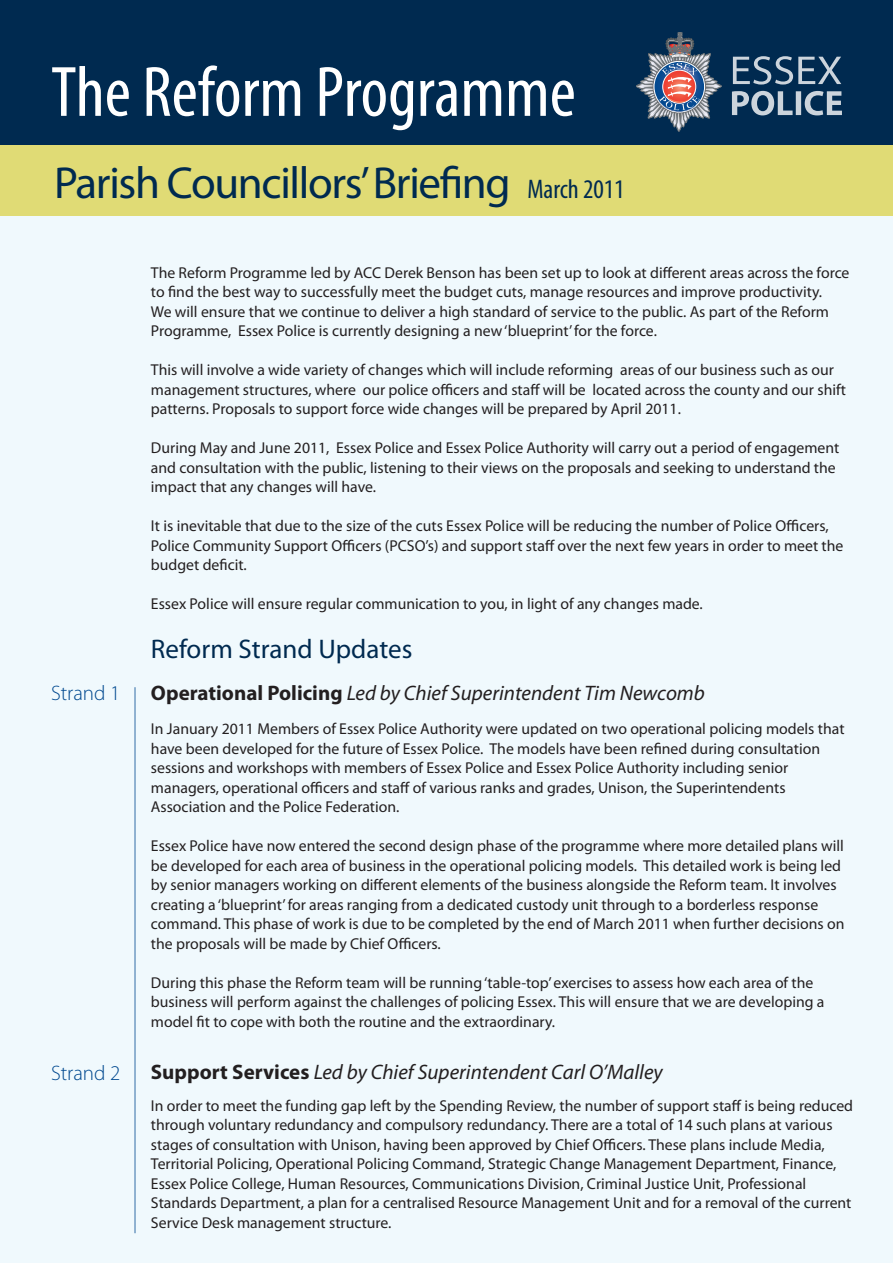
<style>
.page{position:relative;width:893px;height:1263px;background:#fff}
.page>*{position:absolute;margin:0;border:0;box-sizing:border-box;transform-origin:0 0}
.t1{font:condensed 72px "Myriad Pro";color:#fff}
.t2{font:45px "Myriad Pro";letter-spacing:-.03em;color:#002a50}
.t3{font:27px "Myriad Pro";color:#002a50}
.t4{font:italic 21px "Myriad Pro";color:#231f20}
.t5{font:300 21px "Myriad Pro";color:#014990}
.t6{font:15.75px/19.5px "Myriad Pro";color:#231f20}
.s1{font-stretch:condensed;font-size:27px}
.s2{font-weight:700;font-style:normal}
</style>
<div class="page">
<div style="left:0;top:207px;width:893px;height:1056px;background:#f0f9fd"></div>
<div style="left:0;top:0;width:893px;height:146px;background:#002a50"></div>
<div style="left:0;top:146px;width:893px;height:70px;background:#e0db75"></div>
<svg style="left:636px;top:33px;width:85px;height:98px"></svg>
<svg style="left:732px;top:91px;width:110px;height:24px"></svg>
<svg style="left:733px;top:56px;width:108px;height:29px"></svg>
<hr style="left:135px;top:687px;width:1px;height:546px;background:#014990">
<h1 class="t1" style="left:51px;top:49px;width:526px">The Reform Programme</h1>
<h2 class="t2" style="left:54px;top:155px;width:572px">Parish Councillors’ Briefing <span class="s1">March 2011</span></h2>
<h3 class="t5" style="left:51px;top:681px;width:71px">Strand 1</h3>
<h3 class="t5" style="left:51px;top:1061px;width:71px">Strand 2</h3>
<p class="t6" style="left:151px;top:263px;width:700px">The Reform Programme led by ACC Derek Benson has been set up to look at different areas across the force to find the best way to successfully meet the budget cuts, manage resources and improve productivity.<br>We will ensure that we continue to deliver a high standard of service to the public. As part of the Reform Programme, Essex Police is currently designing a new ‘blueprint’ for the force.</p>
<p class="t6" style="left:151px;top:360px;width:697px">This will involve a wide variety of changes which will include reforming areas of our business such as our management structures, where our police officers and staff will be located across the county and our shift patterns. Proposals to support force wide changes will be prepared by April 2011.</p>
<p class="t6" style="left:151px;top:438px;width:690px">During May and June 2011, Essex Police and Essex Police Authority will carry out a period of engagement and consultation with the public, listening to their views on the proposals and seeking to understand the impact that any changes will have.</p>
<p class="t6" style="left:151px;top:516px;width:694px">It is inevitable that due to the size of the cuts Essex Police will be reducing the number of Police Officers,<br>Police Community Support Officers (PCSO’s) and support staff over the next few years in order to meet the budget deficit.</p>
<p class="t6" style="left:151px;top:594px;width:553px">Essex Police will ensure regular communication to you, in light of any changes made.</p>
<h3 class="t3" style="left:151px;top:632px;width:263px">Reform Strand Updates</h3>
<h3 class="t4" style="left:151px;top:679px;width:555px"><span class="s2">Operational Policing</span> Led by Chief Superintendent Tim Newcomb</h3>
<p class="t6" style="left:151px;top:719px;width:695px">In January 2011 Members of Essex Police Authority were updated on two operational policing models that have been developed for the future of Essex Police. The models have been refined during consultation sessions and workshops with members of Essex Police and Essex Police Authority including senior managers, operational officers and staff of various ranks and grades, Unison, the Superintendents Association and the Police Federation.</p>
<p class="t6" style="left:151px;top:836px;width:695px">Essex Police have now entered the second design phase of the programme where more detailed plans will be developed for each area of business in the operational policing models. This detailed work is being led by senior managers working on different elements of the business alongside the Reform team. It involves creating a ‘blueprint’ for areas ranging from a dedicated custody unit through to a borderless response command. This phase of work is due to be completed by the end of March 2011 when further decisions on the proposals will be made by Chief Officers.</p>
<p class="t6" style="left:151px;top:972px;width:675px">During this phase the Reform team will be running ‘table-top’ exercises to assess how each area of the business will perform against the challenges of policing Essex. This will ensure that we are developing a model fit to cope with both the routine and the extraordinary.</p>
<h3 class="t4" style="left:151px;top:1059px;width:513px"><span class="s2">Support Services</span> Led by Chief Superintendent Carl O’Malley</h3>
<p class="t6" style="left:151px;top:1095px;width:704px">In order to meet the funding gap left by the Spending Review, the number of support staff is being reduced through voluntary redundancy and compulsory redundancy. There are a total of 14 such plans at various stages of consultation with Unison, having been approved by Chief Officers. These plans include Media, Territorial Policing, Operational Policing Command, Strategic Change Management Department, Finance, Essex Police College, Human Resources, Communications Division, Criminal Justice Unit, Professional Standards Department, a plan for a centralised Resource Management Unit and for a removal of the current Service Desk management structure.</p>
</div>
